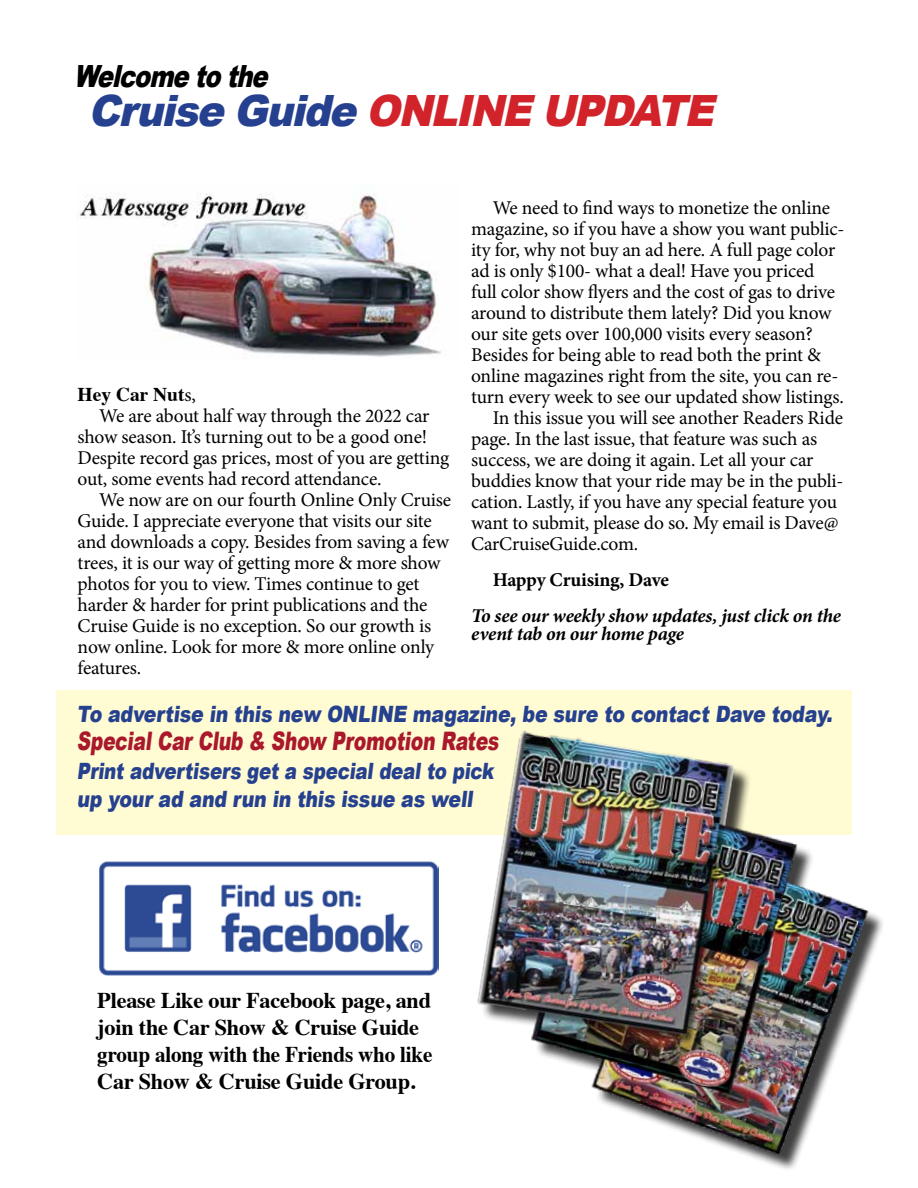
<style>
.page{position:relative;width:918px;height:1188px;background:#fff}
.page>*{position:absolute;margin:0;border:0;box-sizing:border-box;transform-origin:0 0}
.t1{font:italic 900 43.2px "Arial";color:#d2232a;scale:.94 1}
.t2{font:italic 900 30.6px "Arial";color:#000;scale:.79 1}
.t3{font:900 25.5px "Arial";color:#aa182c;scale:.73 1}
.t4{font:700 22.5px/27px "Times";letter-spacing:-.01em;color:#000}
.t5{font:900 22.5px/28.5px "Arial";color:#25408f;scale:.81 1}
.t6{font:900 22.5px "Arial";color:#25408f;scale:.84 1}
.t7{font:19.5px/21px "Minion Pro";letter-spacing:-.015em;color:#000}
.t8{font:italic 700 19.5px/18px "Minion Pro";letter-spacing:-.015em;color:#000}
.t9{font:700 19.5px "Minion Pro";letter-spacing:-.015em;color:#000}
.t10{font:700 19.5px "Times";color:#000}
.s1{color:#25408f}
.s2{font-family:"Minion Pro";font-weight:400}
</style>
<div class="page">
<div style="left:56px;top:691px;width:795px;height:144px;background:#fffbd3"></div>
<img style="left:99px;top:861px;width:339px;height:115px">
<img style="left:477px;top:723px;width:406px;height:446px">
<img style="left:79px;top:193px;width:362px;height:164px">
<h2 class="t2" style="left:74px;top:54px;width:258px">Welcometothe</h2>
<h1 class="t1" style="left:88px;top:80px;width:680px"><span class="s1">CruiseGuide</span>ONLINE UPDATE</h1>
<p class="t10" style="left:78px;top:376px;width:120px">Hey Car Nut<span class="s2">s,</span></p>
<p class="t7" style="left:78px;top:405px;width:373px;text-indent:22px">We are about half way through the 2022 car show season. It’s turning out to be a good one!<br>Despite record gas prices, most of you are getting out, some events had record attendance.</p>
<p class="t7" style="left:78px;top:489px;width:375px;text-indent:22px">We now are on our fourth Online Only Cruise Guide. I appreciate everyone that visits our site and downloads a copy. Besides from saving a few trees, it is our way of getting more &amp; more show photos for you to view. Times continue to get harder &amp; harder for print publications and the Cruise Guide is no exception. So our growth is now online. Look for more &amp; more online only features.</p>
<p class="t7" style="left:493px;top:197px;width:339px">We need to find ways to monetize the online</p>
<p class="t7" style="left:471px;top:218px;width:375px">magazine, so if you have a show you want public-</p>
<p class="t7" style="left:471px;top:239px;width:366px">ity for, why not buy an ad here. A full page color</p>
<p class="t7" style="left:471px;top:260px;width:345px">ad is only $100- what a deal! Have you priced</p>
<p class="t7" style="left:471px;top:281px;width:366px">full color show flyers and the cost of gas to drive</p>
<p class="t7" style="left:471px;top:302px;width:362px">around to distribute them lately? Did you know</p>
<p class="t7" style="left:471px;top:323px;width:343px">our site gets over 100,000 visits every season?</p>
<p class="t7" style="left:471px;top:344px;width:351px">Besides for being able to read both the print &amp;</p>
<p class="t7" style="left:471px;top:365px;width:369px">online magazines right from the site, you can re-</p>
<p class="t7" style="left:471px;top:386px;width:374px">turn every week to see our updated show listings.</p>
<p class="t7" style="left:493px;top:407px;width:352px">In this issue you will see another Readers Ride</p>
<p class="t7" style="left:471px;top:428px;width:348px">page. In the last issue, that feature was such as</p>
<p class="t7" style="left:471px;top:449px;width:344px">success, we are doing it again. Let all your car</p>
<p class="t7" style="left:471px;top:470px;width:374px">buddies know that your ride may be in the publi-</p>
<p class="t7" style="left:471px;top:491px;width:367px">cation. Lastly, if you have any special feature you</p>
<p class="t7" style="left:471px;top:512px;width:369px">want to submit, please do so. My email is Dave@</p>
<p class="t7" style="left:471px;top:533px;width:169px">CarCruiseGuide.com.</p>
<p class="t9" style="left:493px;top:566px;width:178px">Happy Cruising, Dave</p>
<p class="t8" style="left:471px;top:606px;width:371px">To see our weekly show updates, just click on the event tab on our home page</p>
<p class="t6" style="left:77px;top:697px;width:905px">To advertise in this new ONLINE magazine, be sure to contact Dave today.</p>
<h3 class="t3" style="left:77px;top:723px;width:585px">Special Car Club &amp; Show Promotion Rates</h3>
<p class="t5" style="left:77px;top:756px;width:521px">Print advertisers get a special deal to pick up your ad and run in this issue as well</p>
<p class="t4" style="left:97px;top:985px;width:337px">Please Like our Facebook page, and join the Car Show &amp; Cruise Guide group along with the Friends who like<br>Car Show &amp; Cruise Guide Group.</p>
</div>
